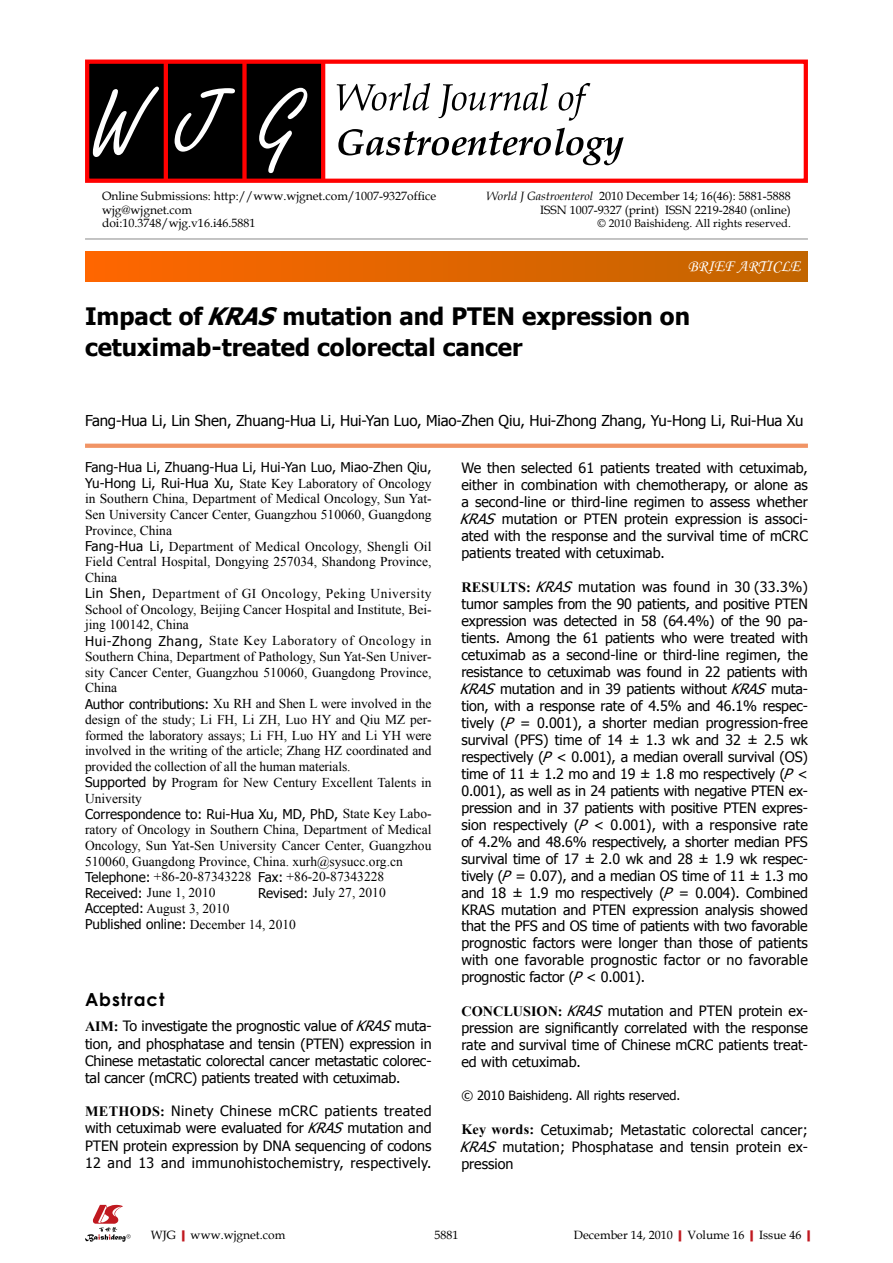
<style>
.page{position:relative;width:893px;height:1263px;background:#fff}
.page>*{position:absolute;margin:0;border:0;box-sizing:border-box;transform-origin:0 0}
.t1{font:700 24px/31.5px "Tahoma";color:#000}
.t2{font:700 18px "Century Gothic";letter-spacing:.05em;color:#000}
.t3{font:16.5px "Monotype Corsiva";color:#fff}
.t4{font:15px "Tahoma";letter-spacing:-.01em;color:#000}
.t5{font:14.25px/17px "Tahoma";color:#000;text-align:justify}
.t6{font:13.5px/15.8px "Times New Roman";color:#000}
.t7{font:13.5px "Tahoma";color:#000}
.t8{font:12.75px "Tahoma";letter-spacing:-.005em;color:#000}
.t9{font:12px/13.5px "Book Antiqua";color:#000;text-align:right}
.t10{font:11.25px "Book Antiqua";color:#000}
.s1{font-style:italic}
.s2{font-family:"Tahoma"}
.s3{font-family:"Times New Roman"}
.s4{font-family:"Times New Roman";font-weight:700}
.s5{font-weight:700;color:#c01920}
</style>
<div class="page">
<div style="left:85px;top:252px;width:723px;height:29px;background:linear-gradient(to right,#f60,#c16500)"></div>
<hr style="left:85px;top:239px;width:723px;height:1px;background:#898989">
<div style="left:87px;top:61px;width:236px;height:121px;background:#000"></div>
<hr style="left:164px;top:61px;width:4px;height:121px;background:#f00">
<div style="left:242px;top:61px;width:5px;height:121px;background:#f00"></div>
<hr style="left:321px;top:61px;width:4px;height:121px;background:#f00">
<div style="left:85px;top:60px;width:723px;height:123px;border:4px solid #f00"></div>
<svg style="left:259px;top:88px;width:48px;height:85px"></svg>
<svg style="left:175px;top:88px;width:60px;height:64px"></svg>
<svg style="left:93px;top:87px;width:66px;height:70px"></svg>
<svg style="left:337px;top:83px;width:253px;height:38px"></svg>
<svg style="left:338px;top:128px;width:286px;height:37px"></svg>
<svg style="left:85px;top:444px;width:723px;height:4px;background:#f19769"></svg>
<svg style="left:85px;top:1205px;width:46px;height:37px"></svg>
<p class="t9" style="left:102px;top:189px;width:336px;text-align:left">Online Submissions: http://www.wjgnet.com/1007-9327office wjg@wjgnet.com<br>doi:10.3748/wjg.v16.i46.5881</p>
<p class="t9" style="left:486px;top:189px;width:306px"><span class="s1">World J Gastroenterol</span> 2010 December 14; 16(46): 5881-5888<br>ISSN 1007-9327 (print) ISSN 2219-2840 (online)</p>
<p class="t10" style="left:598px;top:215px;width:195px">© 2010 Baishideng. All rights reserved.</p>
<p class="t3" style="left:688px;top:256px;width:114px">BRIEF ARTICLE</p>
<h1 class="t1" style="left:85px;top:298px;width:606px">Impact of <span class="s1">KRAS</span> mutation and PTEN expression on cetuximab-treated colorectal cancer</h1>
<p class="t4" style="left:85px;top:410px;width:720px">Fang-Hua Li, Lin Shen, Zhuang-Hua Li, Hui-Yan Luo, Miao-Zhen Qiu, Hui-Zhong Zhang, Yu-Hong Li, Rui-Hua Xu</p>
<p class="t7" style="left:85px;top:458px;width:348px">Fang-Hua Li, Zhuang-Hua Li, Hui-Yan Luo, Miao-Zhen Qiu,</p>
<p class="t6" style="left:85px;top:475px;width:348px"><span class="s2">Yu-Hong Li, Rui-Hua Xu,</span> State Key Laboratory of Oncology in Southern China, Department of Medical Oncology, Sun Yat-Sen University Cancer Center, Guangzhou 510060, Guangdong Province, China<br><span class="s2">Fang-Hua Li,</span> Department of Medical Oncology, Shengli Oil Field Central Hospital, Dongying 257034, Shandong Province, China<br><span class="s2">Lin Shen,</span> Department of GI Oncology, Peking University School of Oncology, Beijing Cancer Hospital and Institute, Bei&shy;jing 100142, China<br><span class="s2">Hui-Zhong Zhang,</span> State Key Laboratory of Oncology in Southern China, Department of Pathology, Sun Yat-Sen Univer&shy;sity Cancer Center, Guangzhou 510060, Guangdong Province, China<br><span class="s2">Author contributions:</span> Xu RH and Shen L were involved in the design of the study; Li FH, Li ZH, Luo HY and Qiu MZ per&shy;formed the laboratory assays; Li FH, Luo HY and Li YH were involved in the writing of the article; Zhang HZ coordinated and provided the collection of all the human materials.<br><span class="s2">Supported by</span> Program for New Century Excellent Talents in University</p>
<p class="t7" style="left:85px;top:805px;width:348px">Correspondence to: Rui-Hua Xu, MD, PhD, <span class="s3">State Key Labo-</span></p>
<p class="t6" style="left:85px;top:821px;width:348px">ratory of Oncology in Southern China, Department of Medical Oncology, Sun Yat-Sen University Cancer Center, Guangzhou 510060, Guangdong Province, China. xurh@sysucc.org.cn <span class="s2">Telephone:</span> +86-20-87343228 <span class="s2">Fax:</span> +86-20-87343228<br><span class="s2">Received:</span> June 1, 2010</p>
<p class="t5" style="left:459px;top:458px;width:350px">We then selected 61 patients treated with cetuximab, either in combination with chemotherapy, or alone as a second-line or third-line regimen to assess whether <span class="s1">KRAS</span> mutation or PTEN protein expression is associ&shy;ated with the response and the survival time of mCRC patients treated with cetuximab.</p>
<p class="t5" style="left:459px;top:578px;width:350px"><span class="s4">RESULTS:</span> <span class="s1">KRAS</span> mutation was found in 30 (33.3%) tumor samples from the 90 patients, and positive PTEN expression was detected in 58 (64.4%) of the 90 pa&shy;tients. Among the 61 patients who were treated with cetuximab as a second-line or third-line regimen, the resistance to cetuximab was found in 22 patients with <span class="s1">KRAS</span> mutation and in 39 patients without <span class="s1">KRAS</span> muta&shy;tion, with a response rate of 4.5% and 46.1% respec&shy;tively (<span class="s1">P</span> = 0.001), a shorter median progression-free survival (PFS) time of 14 ± 1.3 wk and 32 ± 2.5 wk respectively (<span class="s1">P</span> &lt; 0.001), a median overall survival (OS) time of 11 ± 1.2 mo and 19 ± 1.8 mo respectively (<span class="s1">P</span> &lt; 0.001), as well as in 24 patients with negative PTEN ex&shy;pression and in 37 patients with positive PTEN expres&shy;sion respectively (<span class="s1">P</span> &lt; 0.001), with a responsive rate of 4.2% and 48.6% respectively, a shorter median PFS survival time of 17 ± 2.0 wk and 28 ± 1.9 wk respec&shy;tively (<span class="s1">P</span>= 0.07), and a median OS time of 11 ± 1.3 mo and 18 ± 1.9 mo respectively (<span class="s1">P</span> = 0.004). Combined KRAS mutation and PTEN expression analysis showed that the PFS and OS time of patients with two favorable prognostic factors were longer than those of patients with one favorable prognostic factor or no favorable prognostic factor (<span class="s1">P</span> &lt; 0.001).</p>
<p class="t5" style="left:461px;top:1002px;width:348px"><span class="s4">CONCLUSION:</span> <span class="s1">KRAS</span> mutation and PTEN protein ex&shy;pression are significantly correlated with the response rate and survival time of Chinese mCRC patients treat&shy;ed with cetuximab.</p>
<p class="t8" style="left:461px;top:1087px;width:221px">© 2010 Baishideng. All rights reserved.</p>
<p class="t5" style="left:459px;top:1120px;width:350px"><span class="s4">Key words:</span> Cetuximab; Metastatic colorectal cancer; <span class="s1">KRAS</span> mutation; Phosphatase and tensin protein ex&shy;pression</p>
<p class="t6" style="left:258px;top:884px;width:129px"><span class="s2">Revised:</span> July 27, 2010</p>
<p class="t6" style="left:85px;top:900px;width:146px"><span class="s2">Accepted:</span> August 3, 2010</p>
<p class="t7" style="left:85px;top:915px;width:212px">Published online: <span class="s3">December 14, 2010</span></p>
<p class="t2" style="left:85px;top:986px;width:81px">Abstract</p>
<p class="t5" style="left:85px;top:1017px;width:348px"><span class="s4">AIM:</span> To investigate the prognostic value of <span class="s1">KRAS</span> muta&shy;tion, and phosphatase and tensin (PTEN) expression in Chinese metastatic colorectal cancer metastatic colorec&shy;tal cancer (mCRC) patients treated with cetuximab.</p>
<p class="t5" style="left:85px;top:1101px;width:348px"><span class="s4">METHODS:</span> Ninety Chinese mCRC patients treated with cetuximab were evaluated for <span class="s1">KRAS</span>mutation and PTEN protein expression by DNA sequencing of codons 12 and 13 and immunohistochemistry, respectively.</p>
<p class="t9" style="left:151px;top:1227px;width:136px">WJG<span class="s5">|</span>www.wjgnet.com</p>
<p class="t9" style="left:574px;top:1227px;width:243px">December 14, 2010<span class="s5">|</span>Volume 16<span class="s5">|</span>Issue 46<span class="s5">|</span></p>
<p class="t9" style="left:434px;top:1227px;width:25px">5881</p>
</div>
